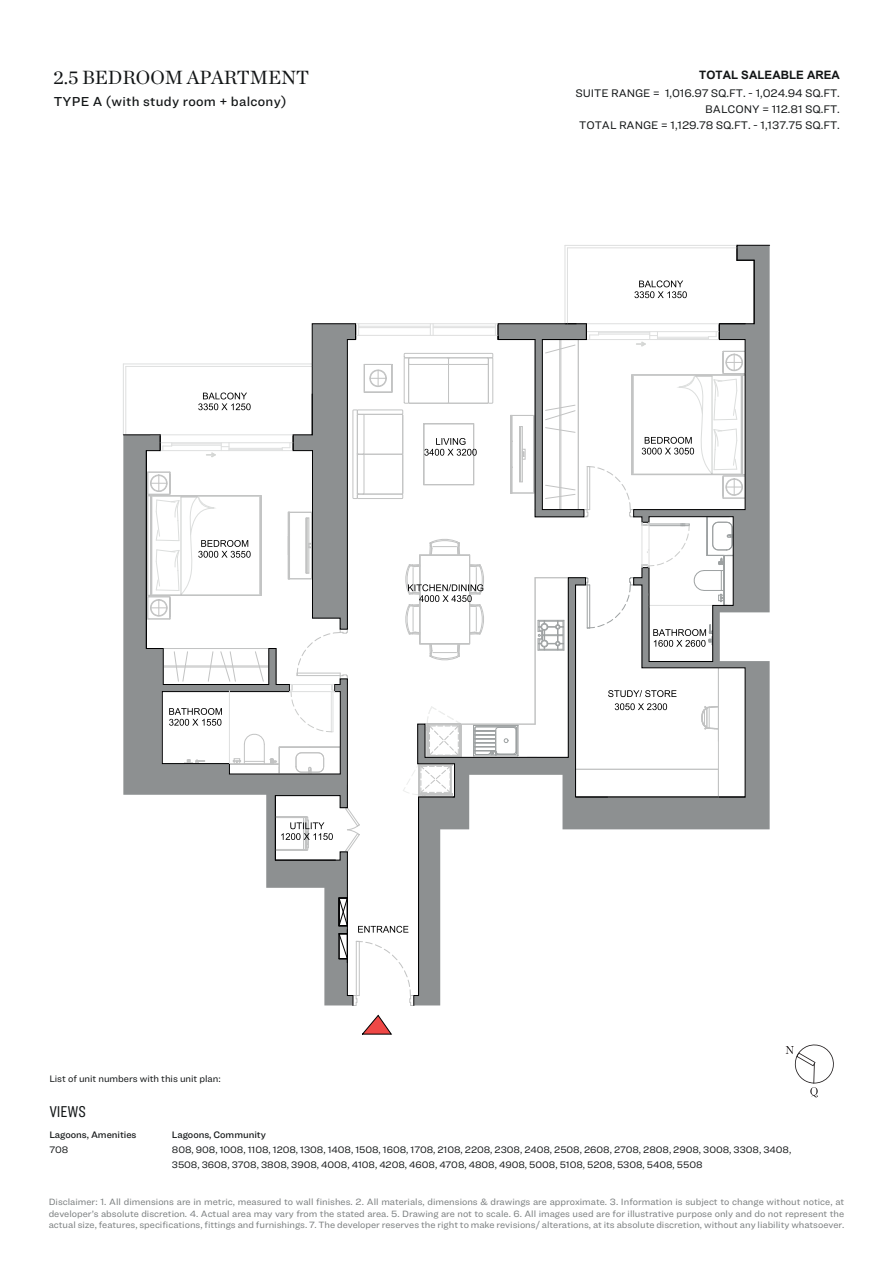
<style>
.page{position:relative;width:893px;height:1263px;background:#fff}
.page>*{position:absolute;margin:0;border:0;box-sizing:border-box;transform-origin:0 0}
.t1{font:19.5px "Chronicle Deck";color:#121516}
.t2{font:16.35px "Ringside Compressed";letter-spacing:-.005em;color:#121516}
.t3{font:500 13.5px "Ringside";letter-spacing:.02em;color:#121516}
.t4{font:700 11.55px "Arial";color:#121516}
.t5{font:11.4px/15.9px "Ringside";letter-spacing:-.005em;color:#121516;text-align:right}
.t6{font:9.75px/14.7px "Ringside";letter-spacing:-.005em;color:#121516}
.t7{font:500 9.75px "Ringside";letter-spacing:-.005em;color:#121516}
.t8{font:9.45px/11.4px "Ringside";color:#7a7e7f;text-align:justify}
</style>
<div class="page">
<svg style="left:786px;top:1044px;width:48px;height:53px"></svg>
<svg style="left:123px;top:245px;width:647px;height:585px"></svg>
<hr style="left:754px;top:260px;width:1px;height:64px;background:#000001">
<svg style="left:362px;top:1015px;width:30px;height:19px"></svg>
<hr style="left:565px;top:245px;width:1px;height:79px;background:#dedfdf">
<hr style="left:567px;top:248px;width:1px;height:76px;background:#dedfdf">
<hr style="left:567px;top:248px;width:170px;height:1px;background:#dedfdf">
<hr style="left:565px;top:245px;width:172px;height:1px;background:#dedfdf">
<hr style="left:123px;top:364px;width:1px;height:71px;background:#dedfdf">
<hr style="left:126px;top:366px;width:1px;height:69px;background:#dedfdf">
<hr style="left:123px;top:364px;width:189px;height:1px;background:#dedfdf">
<hr style="left:126px;top:366px;width:186px;height:1px;background:#dedfdf">
<svg style="left:413px;top:260px;width:341px;height:570px"></svg>
<svg style="left:737px;top:245px;width:33px;height:16px"></svg>
<hr style="left:123px;top:435px;width:37px;height:1px;background:#000001">
<svg style="left:634px;top:280px;width:53px;height:18px"></svg>
<svg style="left:146px;top:323px;width:600px;height:683px"></svg>
<h1 class="t1" style="left:53px;top:62px;width:258px">2.5 BEDROOM APARTMENT</h1>
<h3 class="t3" style="left:54px;top:92px;width:234px">TYPE A (with study room + balcony)</h3>
<p class="t4" style="left:699px;top:67px;width:142px">TOTAL SALEABLE AREA</p>
<p class="t5" style="left:575px;top:85px;width:266px">SUITE RANGE = 1,016.97 SQ.FT. - 1,024.94 SQ.FT.<br>BALCONY = 112.81 SQ.FT.<br>TOTAL RANGE = 1,129.78 SQ.FT. - 1,137.75 SQ.FT.</p>
<p class="t6" style="left:49px;top:1071px;width:173px">List of unit numbers with this unit plan:</p>
<h2 class="t2" style="left:49px;top:1101px;width:38px">VIEWS</h2>
<p class="t7" style="left:49px;top:1127px;width:89px">Lagoons, Amenities</p>
<p class="t6" style="left:49px;top:1142px;width:20px">708</p>
<p class="t7" style="left:172px;top:1127px;width:95px">Lagoons, Community</p>
<p class="t6" style="left:172px;top:1142px;width:621px">808, 908, 1008, 1108, 1208, 1308, 1408, 1508, 1608, 1708, 2108, 2208, 2308, 2408, 2508, 2608, 2708, 2808, 2908, 3008, 3308, 3408,<br>3508, 3608, 3708, 3808, 3908, 4008, 4108, 4208, 4608, 4708, 4808, 4908, 5008, 5108, 5208, 5308, 5408, 5508</p>
<p class="t8" style="left:49px;top:1196px;width:797px">Disclaimer: 1. All dimensions are in metric, measured to wall finishes. 2. All materials, dimensions &amp; drawings are approximate. 3. Information is subject to change without notice, at developer’s absolute discretion. 4. Actual area may vary from the stated area. 5. Drawing are not to scale. 6. All images used are for illustrative purpose only and do not represent the actual size, features, specifications, fittings and furnishings. 7. The developer reserves the right to make revisions/ alterations, at its absolute discretion, without any liability whatsoever.</p>
</div>
